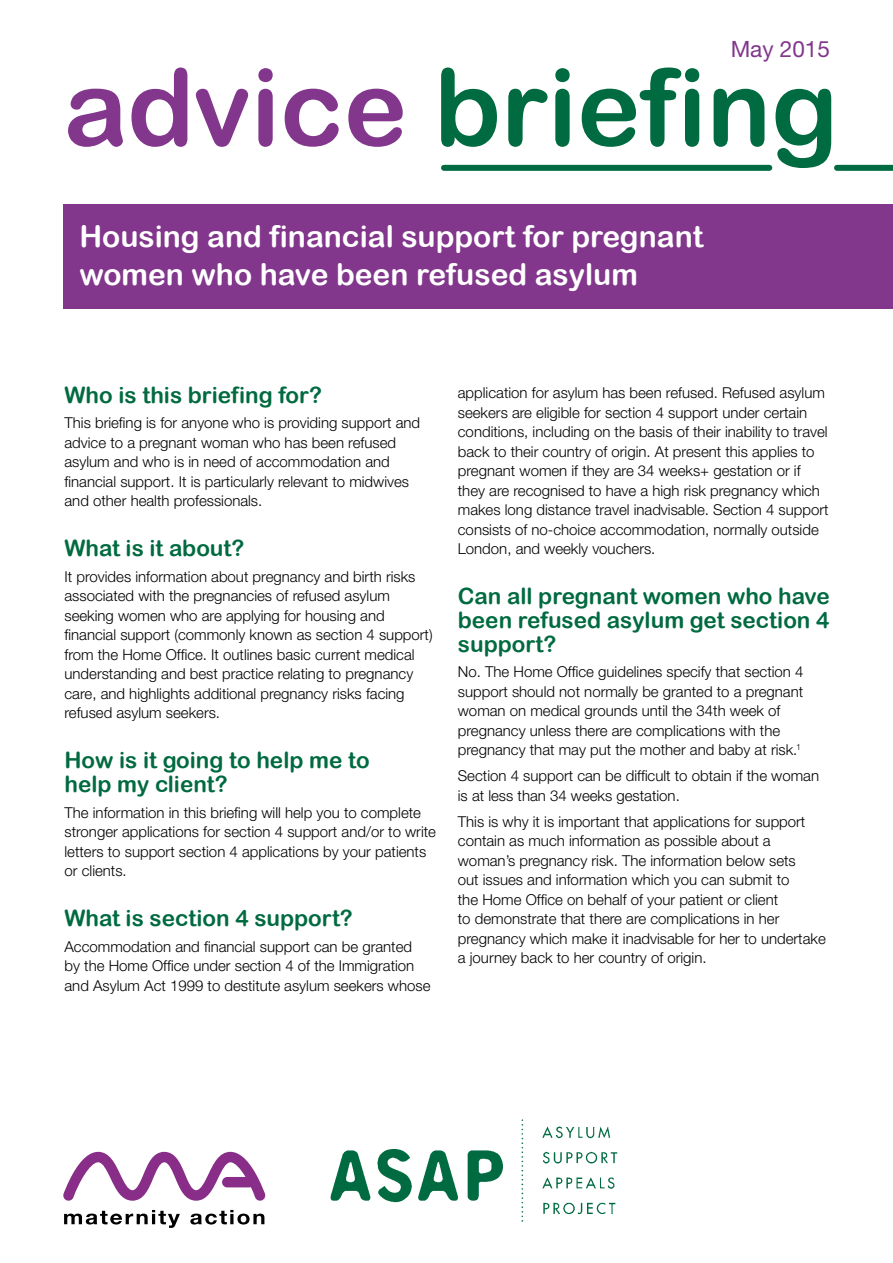
<style>
.page{position:relative;width:893px;height:1263px;background:#fff}
.page>*{position:absolute;margin:0;border:0;box-sizing:border-box;transform-origin:0 0}
.t1{font:107.1px "Arial Rounded MT Bold";color:#006a41}
.t2{font:30px/37.5px "Arial Rounded MT Bold";color:#fff}
.t3{font:22.5px/24px "Arial Rounded MT Bold";color:#006a41}
.t4{font:22.5px "Helvetica Neue LT";color:#82368c}
.t5{font:300 15px/19.5px "Helvetica Neue LT";color:#000}
.s1{color:#82368c}
</style>
<div class="page">
<div style="left:64px;top:204px;width:828px;height:104px;background:#82368c"></div>
<img style="left:330px;top:1119px;width:288px;height:103px">
<svg style="left:63px;top:1152px;width:202px;height:49px"></svg>
<svg style="left:64px;top:1210px;width:116px;height:18px"></svg>
<svg style="left:190px;top:1210px;width:74px;height:14px"></svg>
<div style="left:444px;top:165px;width:325px;height:6px;background:#006a41"></div>
<div style="left:837px;top:165px;width:55px;height:6px;background:#006a41"></div>
<h3 class="t4" style="left:731px;top:35px;width:101px">May 2015</h3>
<h1 class="t1" style="left:64px;top:44px;width:776px"><span class="s1">advice</span> briefing</h1>
<h2 class="t2" style="left:79px;top:217px;width:625px">Housing and financial support for pregnant women who have been refused asylum</h2>
<h3 class="t3" style="left:65px;top:382px;width:259px">Who is this briefing for?</h3>
<p class="t5" style="left:65px;top:413px;width:357px">This briefing is for anyone who is providing support and advice to a pregnant woman who has been refused asylum and who is in need of accommodation and financial support. It is particularly relevant to midwives and other health professionals.</p>
<h3 class="t3" style="left:65px;top:536px;width:181px">What is it about?</h3>
<p class="t5" style="left:65px;top:566px;width:370px">It provides information about pregnancy and birth risks associated with the pregnancies of refused asylum seeking women who are applying for housing and financial support (commonly known as section 4 support) from the Home Office. It outlines basic current medical understanding and best practice relating to pregnancy care, and highlights additional pregnancy risks facing refused asylum seekers.</p>
<h3 class="t3" style="left:65px;top:748px;width:307px">How is it going to help me to help my client?</h3>
<p class="t5" style="left:65px;top:802px;width:373px">The information in this briefing will help you to complete stronger applications for section 4 support and/or to write letters to support section 4 applications by your patients or clients.</p>
<h3 class="t3" style="left:65px;top:905px;width:290px">What is section 4 support?</h3>
<p class="t5" style="left:65px;top:936px;width:367px">Accommodation and financial support can be granted by the Home Office under section 4 of the Immigration and Asylum Act 1999 to destitute asylum seekers whose</p>
<p class="t5" style="left:458px;top:383px;width:372px">application for asylum has been refused. Refused asylum seekers are eligible for section 4 support under certain conditions, including on the basis of their inability to travel back to their country of origin. At present this applies to pregnant women if they are 34 weeks+ gestation or if they are recognised to have a high risk pregnancy which makes long distance travel inadvisable. Section 4 support consists of no-choice accommodation, normally outside London, and weekly vouchers.</p>
<h3 class="t3" style="left:458px;top:583px;width:373px;text-align:justify">Can all pregnant women who have been refused asylum get section 4 support?</h3>
<p class="t5" style="left:458px;top:662px;width:347px">No. The Home Office guidelines specify that section 4 support should not normally be granted to a pregnant woman on medical grounds until the 34th week of pregnancy unless there are complications with the pregnancy that may put the mother and baby at risk.<sup>1</sup></p>
<p class="t5" style="left:458px;top:766px;width:363px">Section 4 support can be difficult to obtain if the woman is at less than 34 weeks gestation.</p>
<p class="t5" style="left:458px;top:811px;width:369px">This is why it is important that applications for support contain as much information as possible about a woman’s pregnancy risk. The information below sets<br>out issues and information which you can submit to<br>the Home Office on behalf of your patient or client<br>to demonstrate that there are complications in her pregnancy which make it inadvisable for her to undertake a journey back to her country of origin.</p>
</div>
